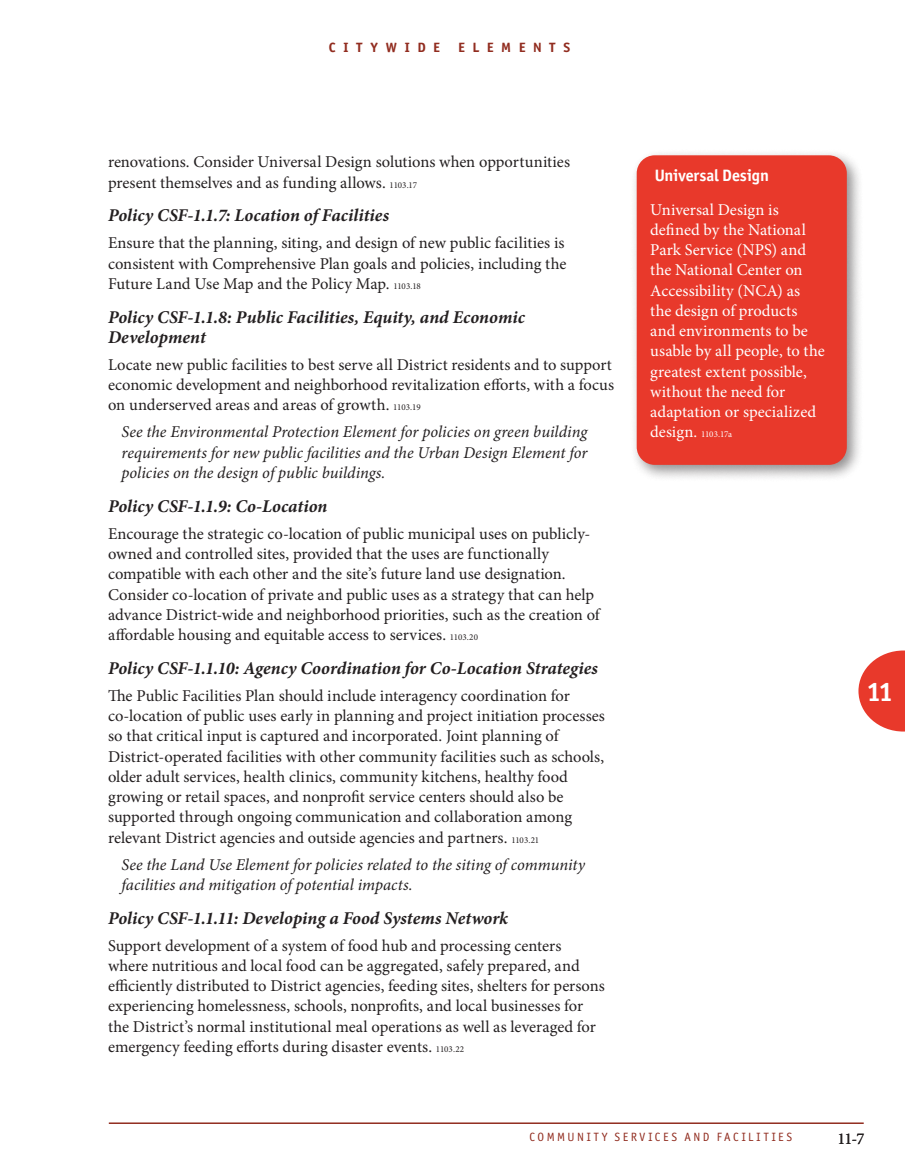
<style>
.page{position:relative;width:905px;height:1175px;background:#fff}
.page>*{position:absolute;margin:0;border:0;box-sizing:border-box;transform-origin:0 0}
.t1{font:700 27px "Officina Sans ITC Pro";color:#fff}
._4Policy{font:italic 700 18px/20.2px "Minion Pro";color:#231f20}
._7Text_After_Heading{font:16.5px/20.2px "Minion Pro";color:#231f20}
._7Text_After_Heading-2{font:italic 16.5px/20.2px "Minion Pro";color:#231f20;text-align:justify}
._7Text_After_Heading-3{font:16.5px/20.2px "Minion Pro";letter-spacing:-.005em;color:#fff}
._8Sidebar_Pull_Quote{font:700 16.5px "Officina Sans ITC Pro";color:#fff}
.t2{font:700 13.5px "Officina Sans ITC Pro";letter-spacing:.545em;color:#912c1f;scale:1.05 1}
.t3{font:12px "Officina Sans ITC Pro";letter-spacing:.21em;color:#912c1f}
._7Text_After_Heading-4{font:9px "Minion Pro";letter-spacing:-.02em;color:#fff}
.s1{font-size:9px}
.s2{font-size:16.5px}
</style>
<div class="page">
<svg style="left:858px;top:650px;width:46px;height:81px"></svg>
<hr style="left:109px;top:1122px;width:754px;height:2px;background:#912c1f">
<div style="left:630px;top:149px;width:234px;height:333px;background:#231f20;opacity:.5"></div>
<div style="left:636px;top:155px;width:210px;height:310px;background:#e8392b;border-radius:18px"></div>
<p class="t2" style="left:329px;top:39px;width:108px">CITYWIDE</p>
<p class="t2" style="left:458px;top:39px;width:108px">ELEMENTS</p>
<p class="_7Text_After_Heading" style="left:108px;top:152px;width:463px">renovations. Consider Universal Design solutions when opportunities present themselves and as funding allows. <span class="s1">1103.17</span></p>
<p class="_4Policy" style="left:108px;top:205px;width:282px">Policy CSF-1.1.7: Location of Facilities</p>
<p class="_7Text_After_Heading" style="left:108px;top:233px;width:460px;text-align:justify">Ensure that the planning, siting, and design of new public facilities is consistent with Comprehensive Plan goals and policies, including the Future Land Use Map and the Policy Map. <span class="s1">1103.18</span></p>
<p class="_4Policy" style="left:108px;top:306px;width:418px">Policy CSF-1.1.8: Public Facilities, Equity, and Economic<br>Development</p>
<p class="_7Text_After_Heading" style="left:108px;top:354px;width:507px">Locate new public facilities to best serve all District residents and to support economic development and neighborhood revitalization efforts, with a focus on underserved areas and areas of growth. <span class="s1">1103.19</span></p>
<p class="_7Text_After_Heading-2" style="left:122px;top:422px;width:467px">See the Environmental Protection Element for policies on green building requirements for new public facilities and the Urban Design Element for policies on the design of public buildings.</p>
<p class="_4Policy" style="left:108px;top:495px;width:221px">Policy CSF-1.1.9: Co-Location</p>
<p class="_7Text_After_Heading" style="left:108px;top:523px;width:494px">Encourage the strategic co-location of public municipal uses on publicly&shy;owned and controlled sites, provided that the uses are functionally compatible with each other and the site’s future land use designation.<br>Consider co-location of private and public uses as a strategy that can help advance District-wide and neighborhood priorities, such as the creation of affordable housing and equitable access to services. <span class="s1">1103.20</span></p>
<p class="_4Policy" style="left:108px;top:657px;width:491px">Policy CSF-1.1.10: Agency Coordination for Co-Location Strategies</p>
<p class="_7Text_After_Heading" style="left:108px;top:685px;width:498px">The Public Facilities Plan should include interagency coordination for co-location of public uses early in planning and project initiation processes so that critical input is captured and incorporated. Joint planning of District-operated facilities with other community facilities such as schools, older adult services, health clinics, community kitchens, healthy food growing or retail spaces, and nonprofit service centers should also be supported through ongoing communication and collaboration among relevant District agencies and outside agencies and partners. <span class="s1">1103.21</span></p>
<p class="_7Text_After_Heading-2" style="left:122px;top:854px;width:465px">See the Land Use Element for policies related to the siting of community facilities and mitigation of potential impacts.</p>
<p class="_4Policy" style="left:108px;top:907px;width:401px">Policy CSF-1.1.11: Developing a Food Systems Network</p>
<p class="_7Text_After_Heading" style="left:108px;top:935px;width:498px">Support development of a system of food hub and processing centers where nutritious and local food can be aggregated, safely prepared, and efficiently distributed to District agencies, feeding sites, shelters for persons experiencing homelessness, schools, nonprofits, and local businesses for the District’s normal institutional meal operations as well as leveraged for emergency feeding efforts during disaster events. <span class="s1">1103.22</span></p>
<p class="_8Sidebar_Pull_Quote" style="left:654px;top:165px;width:116px">Universal Design</p>
<p class="_7Text_After_Heading-3" style="left:650px;top:199px;width:176px">Universal Design is defined by the National<br>Park Service (NPS) and the National Center on<br>Accessibility (NCA) as the design of products and environments to be usable by all people, to the greatest extent possible, without the need for adaptation or specialized</p>
<p class="_7Text_After_Heading-4" style="left:650px;top:428px;width:84px"><span class="s2">design.</span> 1103.17a</p>
<h1 class="t1" style="left:867px;top:675px;width:26px">11</h1>
<p class="t3" style="left:529px;top:1129px;width:264px">COMMUNITY SERVICES AND FACILITIES</p>
<p class="_7Text_After_Heading" style="left:837px;top:1128px;width:29px">11-7</p>
</div>
